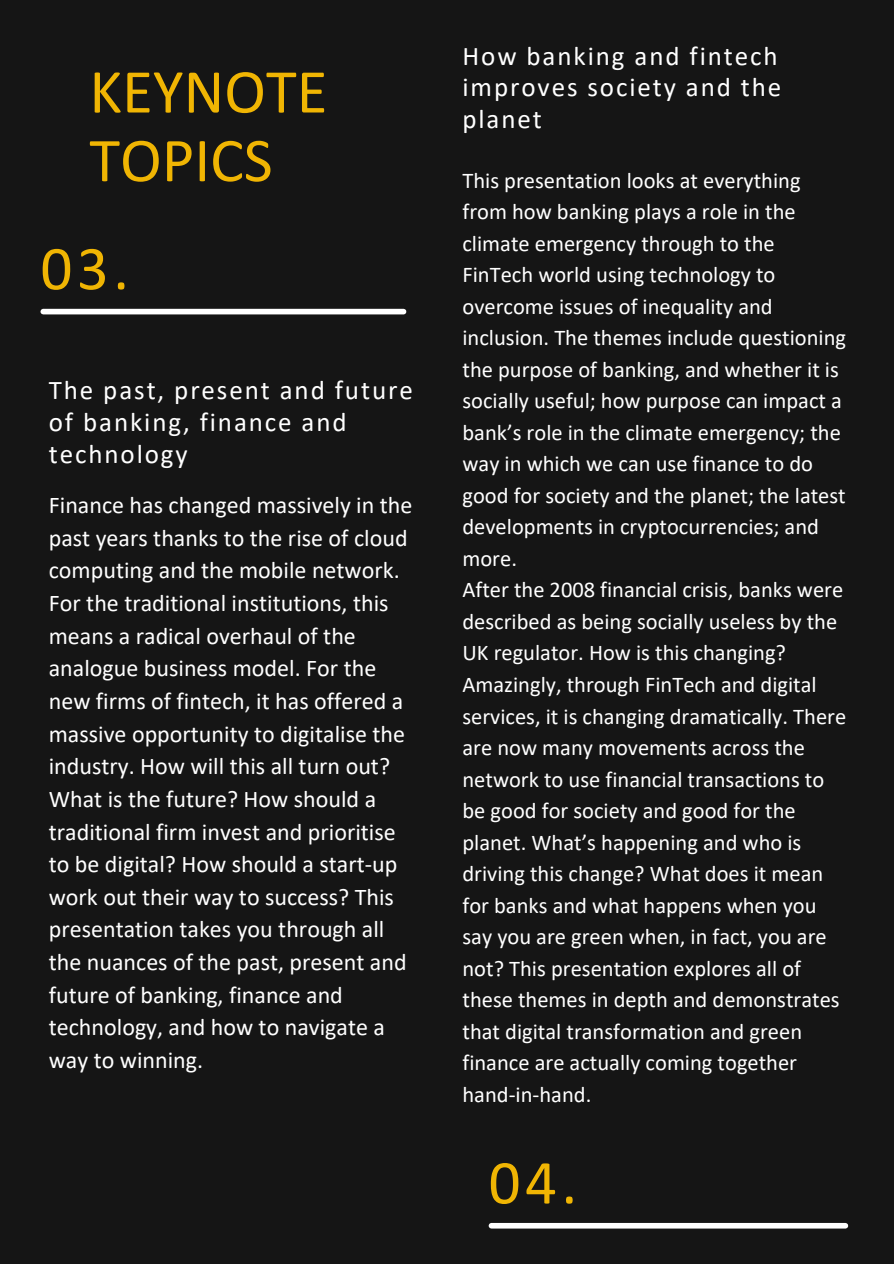
<style>
.page{position:relative;width:894px;height:1264px;background:#fff}
.page>*{position:absolute;margin:0;border:0;box-sizing:border-box;transform-origin:0 0}
.t1{font:63px/68.7px "Calibri";color:#f0b503}
.t2{font:27px/31.5px "Calibri";letter-spacing:.07em;color:#fff}
.t3{font:24px/32.7px "Calibri";color:#fff}
.t4{font:22.5px/31.5px "Calibri";color:#fff}
</style>
<div class="page">
<div style="left:0;top:0;width:893px;height:1263px;background:#151515"></div>
<div style="left:43px;top:309px;width:360px;height:5px;background:#fff"></div>
<div style="left:491px;top:1222px;width:354px;height:6px;background:#fff"></div>
<h1 class="t1" style="left:89px;top:62px;width:239px">KEYNOTE<br>TOPICS</h1>
<p class="t1" style="left:40px;top:239px;width:90px">03.</p>
<h1 class="t2" style="left:49px;top:377px;width:365px">The past, present and future of banking, finance and technology</h1>
<h2 class="t3" style="left:49px;top:491px;width:365px">Finance has changed massively in the past years thanks to the rise of cloud computing and the mobile network.<br>For the traditional institutions, this means a radical overhaul of the analogue business model. For the new firms of fintech, it has offered a massive opportunity to digitalise the industry. How will this all turn out?<br>What is the future? How should a traditional firm invest and prioritise to be digital? How should a start-up work out their way to success? This presentation takes you through all the nuances of the past, present and future of banking, finance and technology, and how to navigate a way to winning.</h2>
<p class="t2" style="left:462px;top:42px;width:320px">How banking and fintech improves society and the planet</p>
<p class="t4" style="left:462px;top:166px;width:385px">This presentation looks at everything from how banking plays a role in the climate emergency through to the FinTech world using technology to overcome issues of inequality and inclusion. The themes include questioning the purpose of banking, and whether it is socially useful; how purpose can impact a bank’s role in the climate emergency; the way in which we can use finance to do good for society and the planet; the latest developments in cryptocurrencies; and more.</p>
<h2 class="t4" style="left:462px;top:576px;width:385px">After the 2008 financial crisis, banks were described as being socially useless by the UK regulator. How is this changing?<br>Amazingly, through FinTech and digital services, it is changing dramatically. There are now many movements across the network to use financial transactions to be good for society and good for the planet. What’s happening and who is driving this change? What does it mean for banks and what happens when you say you are green when, in fact, you are not? This presentation explores all of these themes in depth and demonstrates that digital transformation and green finance are actually coming together hand-in-hand.</h2>
<h1 class="t1" style="left:488px;top:1153px;width:90px">04.</h1>
</div>
